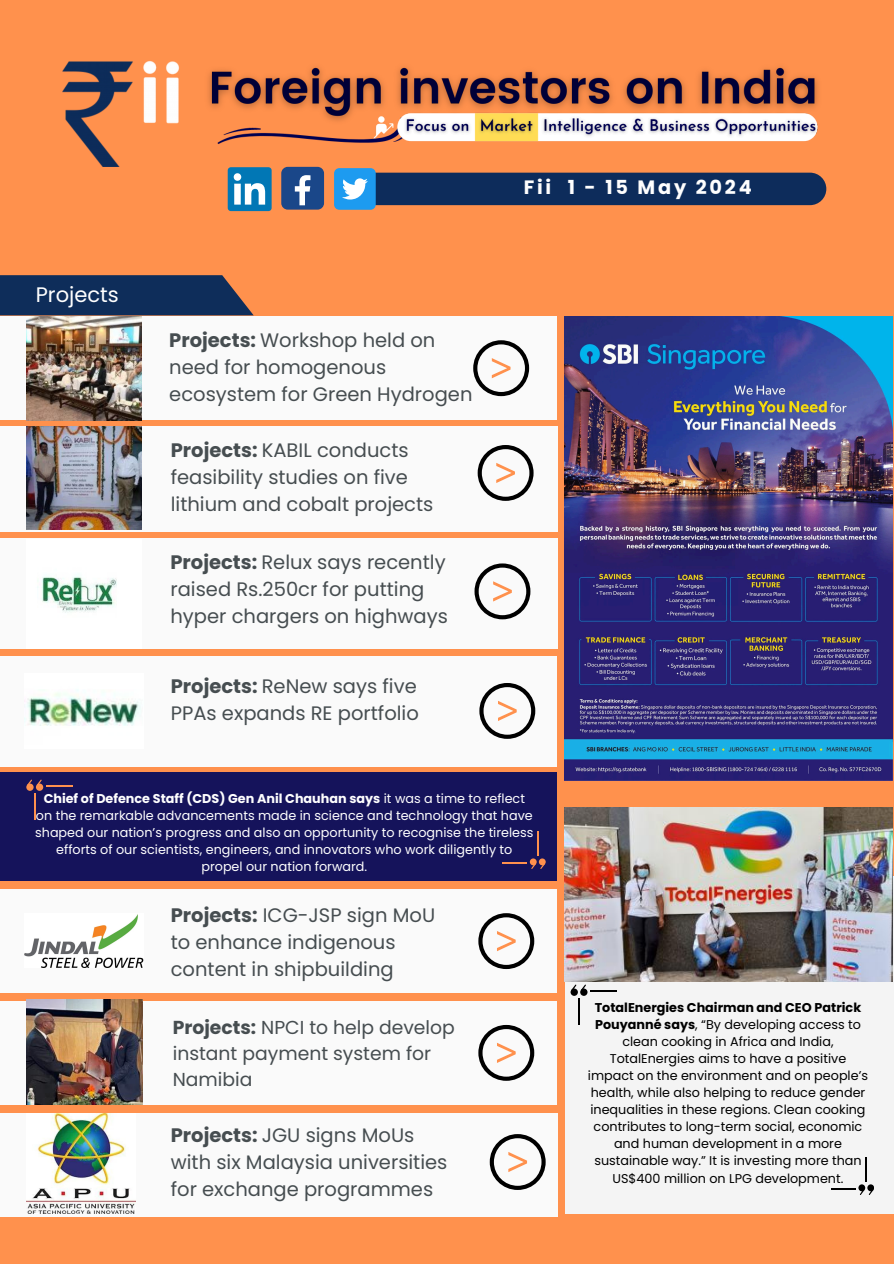
<style>
.page{position:relative;width:894px;height:1264px;background:#fff}
.page>*{position:absolute;margin:0;border:0;box-sizing:border-box;transform-origin:0 0}
.t1{font:21px "Poppins";color:#fff}
.t2{font:19.5px/27px "Poppins";color:#464d50}
.t3{font:700 19.35px "Poppins";letter-spacing:.145em;color:#fefefe}
.t4{font:18.75px/25.8px "Poppins";color:#464d50}
.t5{font:12.75px/17.1px "Poppins";color:#000;text-align:center}
.t6{font:12.75px/17px "Poppins";color:#fefefe;text-align:center}
.s1{font-weight:700}
</style>
<div class="page">
<div style="left:0;top:0;width:893px;height:1263px;background:#ff914d"></div>
<div style="left:338px;top:173px;width:488px;height:32px;background:#0d2c5b;border-radius:16px"></div>
<img style="left:208px;top:67px;width:610px;height:77px">
<div style="left:228px;top:167px;width:43px;height:44px;background:#0177b5;border-radius:3px"></div>
<svg style="left:234px;top:173px;width:31px;height:32px"></svg>
<div style="left:281px;top:167px;width:43px;height:43px;background:#1a4789;border-radius:6px"></div>
<svg style="left:295px;top:175px;width:15px;height:30px"></svg>
<div style="left:334px;top:168px;width:41px;height:42px;background:#1d9bf0;border-radius:5px"></div>
<svg style="left:342px;top:178px;width:26px;height:21px"></svg>
<img style="left:62px;top:61px;width:117px;height:105px">
<div style="left:0;top:316px;width:557px;height:104px;background:#fafafa"></div>
<svg style="left:475px;top:342px;width:52px;height:52px"></svg>
<div style="left:473px;top:340px;width:56px;height:56px;border:4px solid #000;border-radius:50%"></div>
<svg style="left:491px;top:358px;width:19px;height:20px"></svg>
<div style="left:0;top:426px;width:558px;height:105px;background:#fafafa"></div>
<div style="left:477px;top:445px;width:56px;height:56px;border:4px solid #000;border-radius:50%"></div>
<svg style="left:496px;top:463px;width:19px;height:20px"></svg>
<div style="left:0;top:772px;width:556px;height:108px;background:#15135b"></div>
<div style="left:0;top:656px;width:556px;height:111px;background:#fafafa"></div>
<div style="left:479px;top:683px;width:56px;height:55px;border:4px solid #000;border-radius:50%"></div>
<svg style="left:498px;top:701px;width:18px;height:20px"></svg>
<div style="left:0;top:538px;width:557px;height:110px;background:#fafafa"></div>
<svg style="left:476px;top:565px;width:52px;height:52px"></svg>
<div style="left:474px;top:563px;width:56px;height:56px;border:4px solid #000;border-radius:50%"></div>
<svg style="left:493px;top:581px;width:18px;height:20px"></svg>
<svg style="left:0;top:275px;width:253px;height:40px;background:#1d3359"></svg>
<div style="left:0;top:889px;width:556px;height:104px;background:#fafafa"></div>
<div style="left:478px;top:913px;width:56px;height:56px;border:4px solid #000;border-radius:50%"></div>
<svg style="left:497px;top:931px;width:18px;height:20px"></svg>
<div style="left:564px;top:876px;width:329px;height:337px;background:#f4f4f4"></div>
<div style="left:858px;top:1184px;width:7px;height:7px;background:#000;border-radius:50%"></div>
<div style="left:867px;top:1184px;width:6px;height:7px;background:#000;border-radius:50%"></div>
<svg style="left:865px;top:1157px;width:1px;height:24px"></svg>
<svg style="left:831px;top:1188px;width:42px;height:6px"></svg>
<div style="left:580px;top:988px;width:7px;height:7px;background:#000;border-radius:50%"></div>
<div style="left:570px;top:988px;width:7px;height:7px;background:#000;border-radius:50%"></div>
<svg style="left:571px;top:984px;width:15px;height:7px"></svg>
<svg style="left:578px;top:998px;width:1px;height:27px"></svg>
<hr style="left:590px;top:989px;width:26px;height:2px;background:#000">
<div style="left:0;top:1000px;width:556px;height:104px;background:#fafafa"></div>
<div style="left:478px;top:1024px;width:56px;height:56px;border:4px solid #000;border-radius:50%"></div>
<svg style="left:497px;top:1042px;width:18px;height:20px"></svg>
<div style="left:0;top:1112px;width:558px;height:104px;background:#fafafa"></div>
<div style="left:489px;top:1134px;width:56px;height:55px;border:4px solid #000;border-radius:50%"></div>
<svg style="left:508px;top:1152px;width:19px;height:20px"></svg>
<img style="left:564px;top:317px;width:328px;height:463px">
<img style="left:26px;top:317px;width:115px;height:103px">
<img style="left:42px;top:576px;width:75px;height:36px">
<img style="left:27px;top:694px;width:113px;height:32px">
<div style="left:36px;top:783px;width:7px;height:7px;background:#ff914d;border-radius:50%"></div>
<div style="left:26px;top:783px;width:8px;height:7px;background:#ff914d;border-radius:50%"></div>
<svg style="left:27px;top:779px;width:15px;height:7px"></svg>
<svg style="left:34px;top:793px;width:1px;height:27px"></svg>
<hr style="left:46px;top:784px;width:26px;height:2px;background:#ff914d">
<svg style="left:529px;top:858px;width:7px;height:7px"></svg>
<svg style="left:538px;top:858px;width:7px;height:7px"></svg>
<svg style="left:531px;top:862px;width:14px;height:7px"></svg>
<svg style="left:537px;top:831px;width:1px;height:24px"></svg>
<hr style="left:503px;top:862px;width:24px;height:2px;background:#ff914d">
<img style="left:564px;top:807px;width:328px;height:174px">
<img style="left:26px;top:426px;width:115px;height:103px">
<img style="left:25px;top:914px;width:118px;height:53px">
<img style="left:26px;top:999px;width:116px;height:105px">
<img style="left:26px;top:1113px;width:109px;height:100px">
<p class="t1" style="left:36px;top:280px;width:84px">Projects</p>
<p class="t2" style="left:169px;top:327px;width:304px"><span class="s1">Projects:</span> Workshop held on need for homogenous ecosystem for Green Hydrogen</p>
<p class="t2" style="left:171px;top:436px;width:264px"><span class="s1">Projects:</span> KABIL conducts feasibility studies on five lithium and cobalt projects</p>
<h2 class="t2" style="left:170px;top:548px;width:279px"><span class="s1">Projects:</span> Relux says recently raised Rs.250cr for putting hyper chargers on highways</h2>
<p class="t2" style="left:171px;top:672px;width:249px"><span class="s1">Projects:</span> ReNew says five<br>PPAs expands RE portfolio</p>
<h2 class="t3" style="left:523px;top:174px;width:229px">Fii 1 - 15 May 2024</h2>
<h1 class="t6" style="left:35px;top:790px;width:499px"><span class="s1">Chief of Defence Staff (CDS) Gen Anil Chauhan says</span> it was a time to reflect on the remarkable advancements made in science and technology that have shaped our nation’s progress and also an opportunity to recognise the tireless efforts of our scientists, engineers, and innovators who work diligently to propel our nation forward.</h1>
<p class="t2" style="left:171px;top:901px;width:266px"><span class="s1">Projects:</span> ICG-JSP sign MoU to enhance indigenous content in shipbuilding</p>
<h2 class="t4" style="left:173px;top:1014px;width:283px"><span class="s1">Projects:</span> NPCI to help develop instant payment system for<br>Namibia</h2>
<p class="t2" style="left:171px;top:1121px;width:278px"><span class="s1">Projects:</span> JGU signs MoUs with six Malaysia universities for exchange programmes</p>
<p class="t5" style="left:587px;top:998px;width:282px"><span class="s1">TotalEnergies Chairman and CEO Patrick Pouyanné says</span>, “By developing access to clean cooking in Africa and India, TotalEnergies aims to have a positive impact on the environment and on people’s health, while also helping to reduce gender inequalities in these regions. Clean cooking contributes to long-term social, economic and human development in a more sustainable way.” It is investing more than US$400 million on LPG development.</p>
</div>
